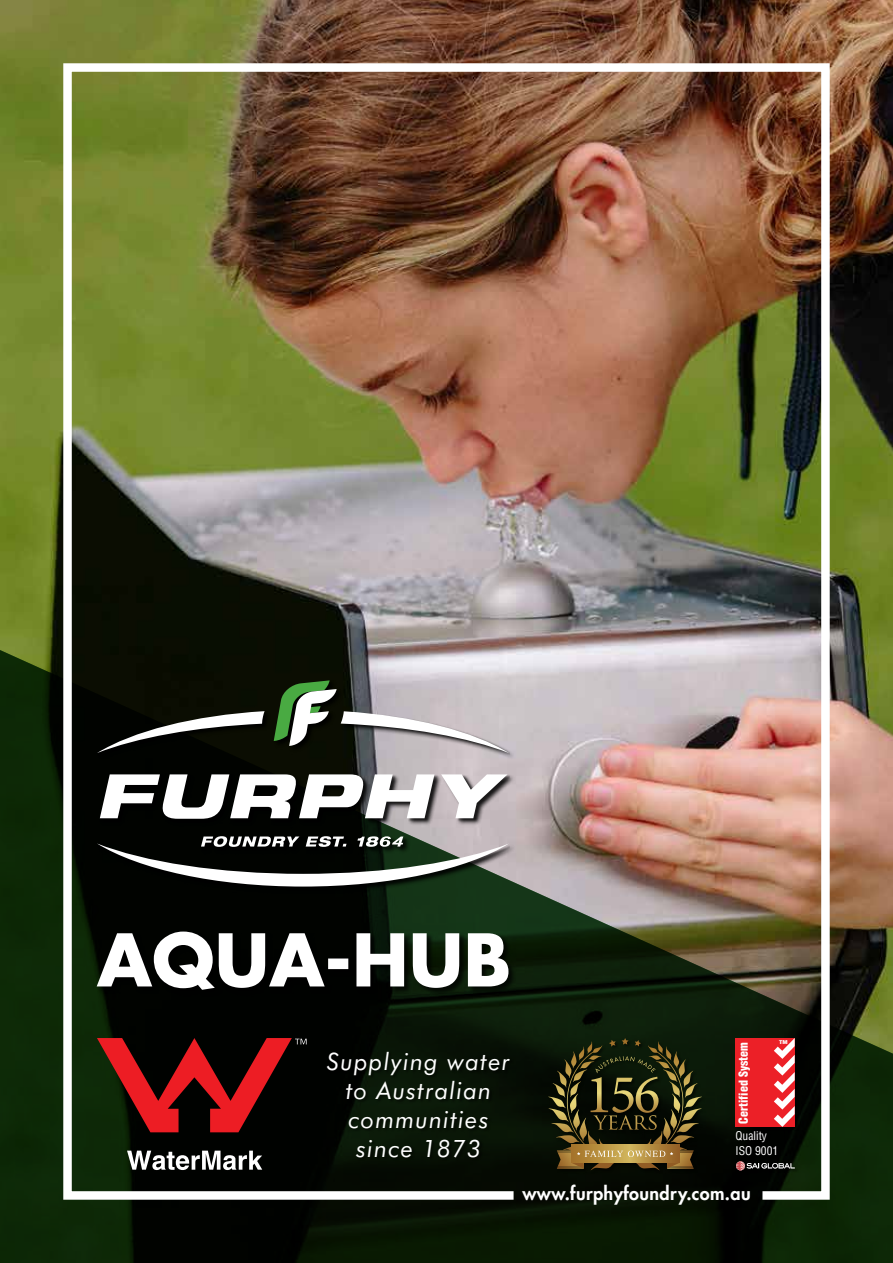
<style>
.page{position:relative;width:893px;height:1263px;background:#fff}
.page>*{position:absolute;margin:0;border:0;box-sizing:border-box;transform-origin:0 0}
.t1{font:700 70.5px "Futura";color:#fff}
.t2{font:italic 24px/28.8px "Futura BT";letter-spacing:.05em;color:#fff;text-align:center}
.t3{font:800 18px "Futura";letter-spacing:.02em;color:#fff}
.t4{font:900 condensed 12.15px "Helvetica";color:#fff}
.t5{font:condensed 11.7px/15.1px "Helvetica";color:#fff}
.t6{font:900 condensed 5.1px "Helvetica";color:#fff;scale:1.31 1}
</style>
<div class="page">
<img style="left:0;top:0;width:893px;height:644px">
<svg style="left:0;top:644px;width:893px;height:619px;background:#222e13"></svg>
<img style="left:59px;top:59px;width:775px;height:1145px">
<svg style="left:127px;top:1150px;width:135px;height:20px"></svg>
<svg style="left:97px;top:1038px;width:210px;height:94px;background:#57100e"></svg>
<h1 class="t1" style="left:97px;top:911px;width:416px">AQUA-HUB</h1>
<p class="t2" style="left:327px;top:1047px;width:184px">Supplying water to Australian communities since 1873</p>
<p class="t4" style="left:735px;top:1124px;width:83px;rotate:-90deg">Certified System</p>
<p class="t6" style="left:779px;top:1039px;width:8px">TM</p>
<p class="t5" style="left:736px;top:1128px;width:44px">Quality<br>ISO 9001</p>
<p class="t3" style="left:522px;top:1181px;width:230px">www.furphyfoundry.com.au</p>
</div>
